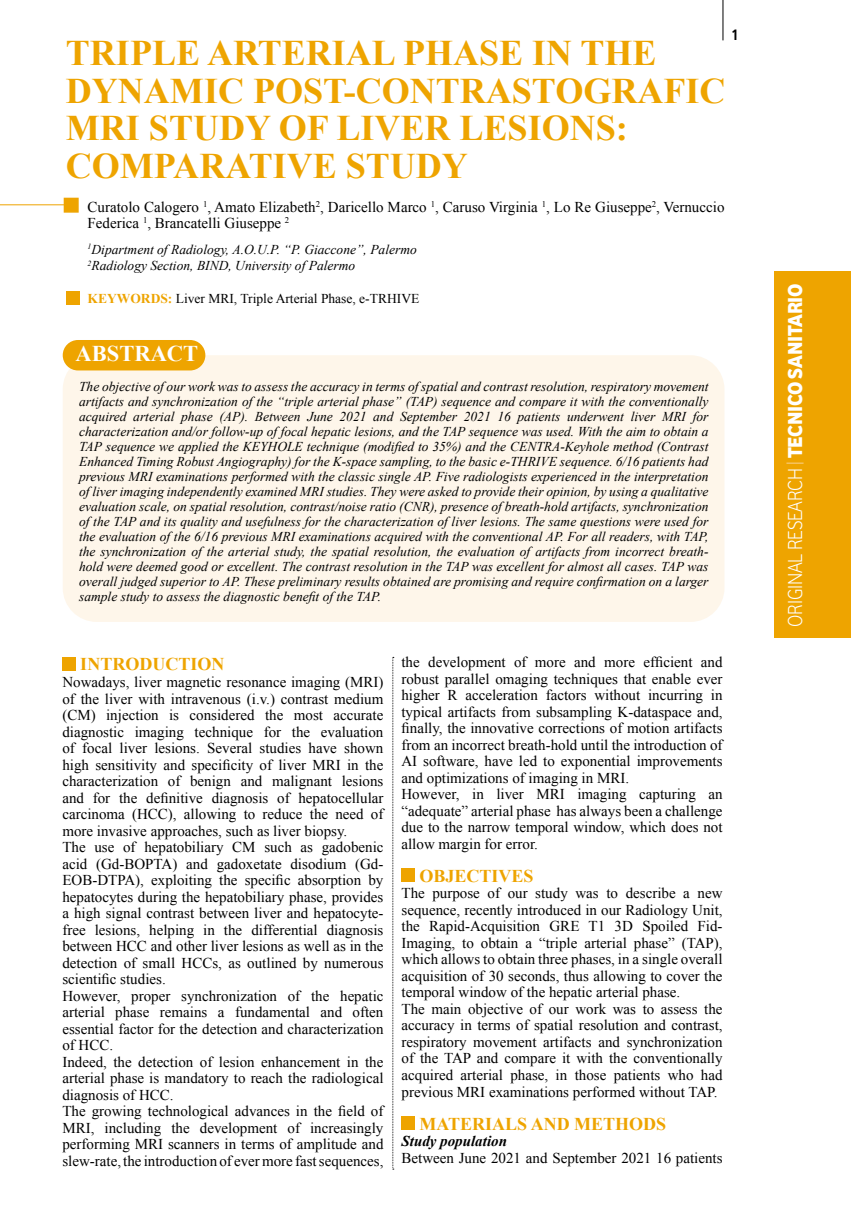
<style>
.page{position:relative;width:851px;height:1212px;background:#fff}
.page>*{position:absolute;margin:0;border:0;box-sizing:border-box;transform-origin:0 0}
.t1{font:700 36px/37.5px "Times New Roman";color:#eea400}
.t2{font:700 22.5px "Times New Roman";color:#fff}
.t3{font:21px "Vodafone Lt";letter-spacing:-.01em;color:#fff;scale:.95 1}
.t4{font:700 18px "Times New Roman";color:#eea400}
.t5{font:15px/16.5px "Times New Roman";color:#000}
.t6{font:italic 700 15px "Times New Roman";color:#000}
.t7{font:700 condensed 15px "Frutiger";color:#000}
.t8{font:italic 13.5px/15px "Times New Roman";color:#000}
.t9{font:13.5px "Times New Roman";color:#000}
.s1{font-weight:700;color:#eea400}
.s2{color:#f9d291}
.s3{font-weight:700}
</style>
<div class="page">
<hr style="left:722px;top:0;width:1px;height:40px;background:#000">
<svg style="left:392px;top:657px;width:2px;height:513px"></svg>
<div style="left:63px;top:355px;width:661px;height:267px;background:#fef6ea;border-radius:34px"></div>
<div style="left:63px;top:340px;width:142px;height:30px;background:#eea400;border-radius:15px"></div>
<div style="left:62px;top:657px;width:14px;height:13px;background:#eea400"></div>
<div style="left:401px;top:868px;width:14px;height:14px;background:#eea400"></div>
<div style="left:401px;top:1116px;width:14px;height:13px;background:#eea400"></div>
<hr style="left:0;top:204px;width:65px;height:1px;background:#eea400">
<div style="left:64px;top:198px;width:15px;height:15px;background:#eea400;border:2px solid #eea400"></div>
<div style="left:66px;top:291px;width:13px;height:14px;background:#eea400"></div>
<div style="left:774px;top:272px;width:76px;height:366px;background:#eea400"></div>
<h1 class="t1" style="left:66px;top:34px;width:661px">TRIPLE ARTERIAL PHASE IN THE<br>DYNAMIC POST-CONTRASTOGRAFIC<br>MRI STUDY OF LIVER LESIONS:<br>COMPARATIVE STUDY</h1>
<p class="t7" style="left:731px;top:26px;width:9px">1</p>
<p class="t5" style="left:88px;top:198px;width:638px">Curatolo Calogero <sup>1</sup>, Amato Elizabeth<sup>2</sup>, Daricello Marco <sup>1</sup>, Caruso Virginia <sup>1</sup>, Lo Re Giuseppe<sup>2</sup>, Vernuccio<br>Federica <sup>1</sup>, Brancatelli Giuseppe <sup>2</sup></p>
<p class="t8" style="left:88px;top:241px;width:331px;line-height:16.5px"><sup>1</sup>Dipartment of Radiology, A.O.U.P. “P. Giaccone”, Palermo<br><sup>2</sup>Radiology Section, BIND, University of Palermo</p>
<p class="t9" style="left:88px;top:290px;width:333px"><span class="s1">KEYWORDS:</span> Liver MRI, Triple Arterial Phase, e-TRHIVE</p>
<h2 class="t2" style="left:76px;top:338px;width:124px">ABSTRACT</h2>
<p class="t8" style="left:79px;top:379px;width:631px;text-align:justify">The objective of our work was to assess the accuracy in terms of spatial and contrast resolution, respiratory movement artifacts and synchronization of the “triple arterial phase” (TAP) sequence and compare it with the conventionally acquired arterial phase (AP). Between June 2021 and September 2021 16 patients underwent liver MRI for characterization and/or follow-up of focal hepatic lesions, and the TAP sequence was used. With the aim to obtain a TAP sequence we applied the KEYHOLE technique (modified to 35%) and the CENTRA-Keyhole method (Contrast Enhanced Timing Robust Angiography) for the K-space sampling, to the basic e-THRIVE sequence. 6/16 patients had previous MRI examinations performed with the classic single AP. Five radiologists experienced in the interpretation of liver imaging independently examined MRI studies. They were asked to provide their opinion, by using a qualitative evaluation scale, on spatial resolution, contrast/noise ratio (CNR), presence of breath-hold artifacts, synchronization of the TAP and its quality and usefulness for the characterization of liver lesions. The same questions were used for the evaluation of the 6/16 previous MRI examinations acquired with the conventional AP. For all readers, with TAP, the synchronization of the arterial study, the spatial resolution, the evaluation of artifacts from incorrect breath&shy;hold were deemed good or excellent. The contrast resolution in the TAP was excellent for almost all cases. TAP was overall judged superior to AP. These preliminary results obtained are promising and require confirmation on a larger sample study to assess the diagnostic benefit of the TAP.</p>
<p class="t4" style="left:80px;top:652px;width:145px">INTRODUCTION</p>
<p class="t5" style="left:62px;top:673px;width:322px">Nowadays, liver magnetic resonance imaging (MRI) of the liver with intravenous (i.v.) contrast medium (CM) injection is considered the most accurate diagnostic imaging technique for the evaluation of focal liver lesions. Several studies have shown high sensitivity and specificity of liver MRI in the characterization of benign and malignant lesions and for the definitive diagnosis of hepatocellular carcinoma (HCC), allowing to reduce the need of more invasive approaches, such as liver biopsy.<br>The use of hepatobiliary CM such as gadobenic acid (Gd-BOPTA) and gadoxetate disodium (Gd-EOB-DTPA), exploiting the specific absorption by hepatocytes during the hepatobiliary phase, provides a high signal contrast between liver and hepatocyte&shy;free lesions, helping in the differential diagnosis between HCC and other liver lesions as well as in the detection of small HCCs, as outlined by numerous scientific studies.<br>However, proper synchronization of the hepatic arterial phase remains a fundamental and often essential factor for the detection and characterization of HCC.<br>Indeed, the detection of lesion enhancement in the arterial phase is mandatory to reach the radiological diagnosis of HCC.<br>The growing technological advances in the field of MRI, including the development of increasingly performing MRI scanners in terms of amplitude and slew-rate, the introduction of ever more fast sequences,</p>
<p class="t5" style="left:401px;top:654px;width:322px">the development of more and more efficient and robust parallel omaging techniques that enable ever higher R acceleration factors without incurring in typical artifacts from subsampling K-dataspace and, finally, the innovative corrections of motion artifacts from an incorrect breath-hold until the introduction of AI software, have led to exponential improvements and optimizations of imaging in MRI.<br>However, in liver MRI imaging capturing an “adequate” arterial phase has always been a challenge due to the narrow temporal window, which does not allow margin for error.</p>
<p class="t4" style="left:419px;top:863px;width:116px">OBJECTIVES</p>
<p class="t5" style="left:401px;top:885px;width:322px">The purpose of our study was to describe a new sequence, recently introduced in our Radiology Unit, the Rapid-Acquisition GRE T1 3D Spoiled Fid-Imaging, to obtain a “triple arterial phase” (TAP), which allows to obtain three phases, in a single overall acquisition of 30 seconds, thus allowing to cover the temporal window of the hepatic arterial phase.<br>The main objective of our work was to assess the accuracy in terms of spatial resolution and contrast, respiratory movement artifacts and synchronization of the TAP and compare it with the conventionally acquired arterial phase, in those patients who had previous MRI examinations performed without TAP.</p>
<p class="t4" style="left:419px;top:1111px;width:248px">MATERIALS AND METHODS</p>
<p class="t6" style="left:401px;top:1130px;width:107px">Study population</p>
<p class="t5" style="left:401px;top:1149px;width:322px">Between June 2021 and September 2021 16 patients</p>
<h3 class="t3" style="left:783px;top:627px;width:363px;rotate:-90deg">ORIGINAL RESEARCH <span class="s2">|</span> <span class="s3">TECNICO SANITARIO</span></h3>
</div>
